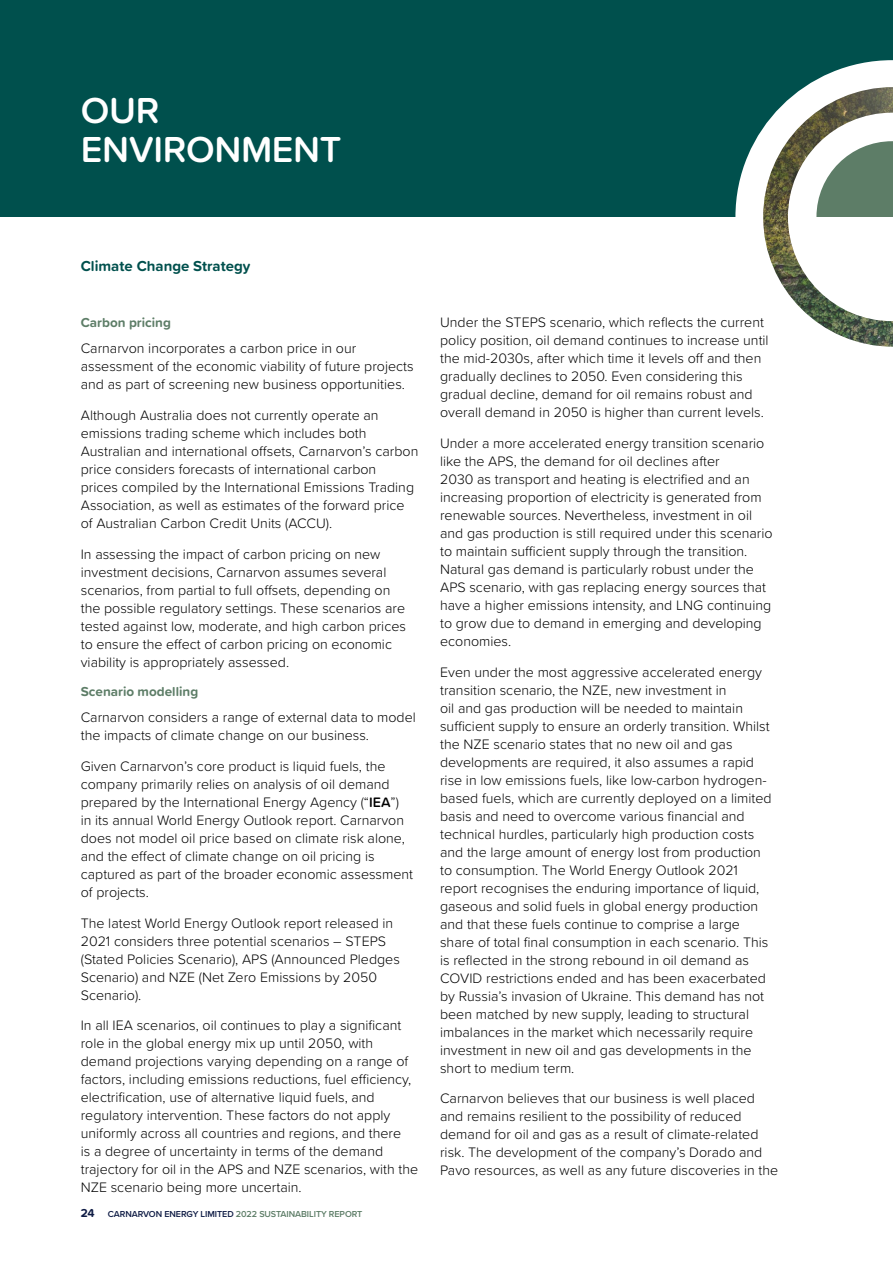
<style>
.page{position:relative;width:893px;height:1263px;background:#fff}
.page>*{position:absolute;margin:0;border:0;box-sizing:border-box;transform-origin:0 0}
.t1{font:600 37.5px/39px "Proxima Soft";letter-spacing:-.01em;color:#fff}
.t2{font:700 15px "Proxima Soft";color:#00504d}
.t3{font:300 14.25px/18px "Proxima Soft";color:#000}
.t4{font:700 13.5px "Proxima Soft";color:#5d7d67}
.t5{font:600 9px "Proxima Nova";letter-spacing:-.01em;color:#5d7d67}
.s1{font-weight:600}
.s2{font-family:"Proxima Soft";font-weight:700;font-size:12px;color:#0f1c45}
.s3{color:#0f1c45}
</style>
<div class="page">
<div style="left:0;top:0;width:893px;height:217px;background:#00504d"></div>
<svg style="left:735px;top:60px;width:158px;height:157px"></svg>
<img style="left:763px;top:87px;width:130px;height:260px">
<h1 class="t1" style="left:81px;top:90px;width:262px">OUR<br>ENVIRONMENT</h1>
<p class="t2" style="left:81px;top:255px;width:171px">Climate Change Strategy</p>
<p class="t4" style="left:81px;top:312px;width:92px">Carbon pricing</p>
<p class="t3" style="left:81px;top:339px;width:334px">Carnarvon incorporates a carbon price in our assessment of the economic viability of future projects and as part of screening new business opportunities.</p>
<p class="t3" style="left:81px;top:405px;width:339px">Although Australia does not currently operate an emissions trading scheme which includes both Australian and international offsets, Carnarvon’s carbon price considers forecasts of international carbon<br>prices compiled by the International Emissions Trading Association, as well as estimates of the forward price of Australian Carbon Credit Units (ACCU).</p>
<p class="t3" style="left:81px;top:544px;width:327px">In assessing the impact of carbon pricing on new investment decisions, Carnarvon assumes several scenarios, from partial to full offsets, depending on the possible regulatory settings. These scenarios are tested against low, moderate, and high carbon prices to ensure the effect of carbon pricing on economic viability is appropriately assessed.</p>
<p class="t4" style="left:81px;top:681px;width:119px">Scenario modelling</p>
<p class="t3" style="left:81px;top:708px;width:337px">Carnarvon considers a range of external data to model the impacts of climate change on our business.</p>
<p class="t3" style="left:81px;top:756px;width:334px">Given Carnarvon’s core product is liquid fuels, the company primarily relies on analysis of oil demand prepared by the International Energy Agency (“<span class="s1">IEA</span>”) in its annual World Energy Outlook report. Carnarvon does not model oil price based on climate risk alone, and the effect of climate change on oil pricing is captured as part of the broader economic assessment of projects.</p>
<p class="t3" style="left:81px;top:913px;width:321px">The latest World Energy Outlook report released in 2021 considers three potential scenarios – STEPS (Stated Policies Scenario), APS (Announced Pledges Scenario) and NZE (Net Zero Emissions by 2050<br>Scenario).</p>
<p class="t3" style="left:81px;top:1016px;width:339px">In all IEA scenarios, oil continues to play a significant role in the global energy mix up until 2050, with demand projections varying depending on a range of factors, including emissions reductions, fuel efficiency, electrification, use of alternative liquid fuels, and regulatory intervention. These factors do not apply uniformly across all countries and regions, and there<br>is a degree of uncertainty in terms of the demand trajectory for oil in the APS and NZE scenarios, with the NZE scenario being more uncertain.</p>
<p class="t5" style="left:81px;top:1207px;width:283px"><span class="s2">24</span> <span class="s3">CARNARVON ENERGY LIMITED</span> 2022 SUSTAINABILITY REPORT</p>
<p class="t3" style="left:440px;top:313px;width:330px">Under the STEPS scenario, which reflects the current policy position, oil demand continues to increase until the mid-2030s, after which time it levels off and then gradually declines to 2050. Even considering this gradual decline, demand for oil remains robust and overall demand in 2050 is higher than current levels.</p>
<p class="t3" style="left:440px;top:433px;width:334px">Under a more accelerated energy transition scenario like the APS, the demand for oil declines after<br>2030 as transport and heating is electrified and an increasing proportion of electricity is generated from renewable sources. Nevertheless, investment in oil and gas production is still required under this scenario to maintain sufficient supply through the transition.<br>Natural gas demand is particularly robust under the APS scenario, with gas replacing energy sources that have a higher emissions intensity, and LNG continuing to grow due to demand in emerging and developing economies.</p>
<p class="t3" style="left:440px;top:662px;width:333px">Even under the most aggressive accelerated energy transition scenario, the NZE, new investment in<br>oil and gas production will be needed to maintain sufficient supply to ensure an orderly transition. Whilst the NZE scenario states that no new oil and gas developments are required, it also assumes a rapid rise in low emissions fuels, like low-carbon hydrogen&shy;based fuels, which are currently deployed on a limited basis and need to overcome various financial and technical hurdles, particularly high production costs and the large amount of energy lost from production to consumption. The World Energy Outlook 2021 report recognises the enduring importance of liquid, gaseous and solid fuels in global energy production and that these fuels continue to comprise a large share of total final consumption in each scenario. This is reflected in the strong rebound in oil demand as COVID restrictions ended and has been exacerbated by Russia’s invasion of Ukraine. This demand has not been matched by new supply, leading to structural imbalances in the market which necessarily require investment in new oil and gas developments in the short to medium term.</p>
<p class="t3" style="left:440px;top:1089px;width:340px">Carnarvon believes that our business is well placed and remains resilient to the possibility of reduced demand for oil and gas as a result of climate-related risk. The development of the company’s Dorado and Pavo resources, as well as any future discoveries in the</p>
</div>
